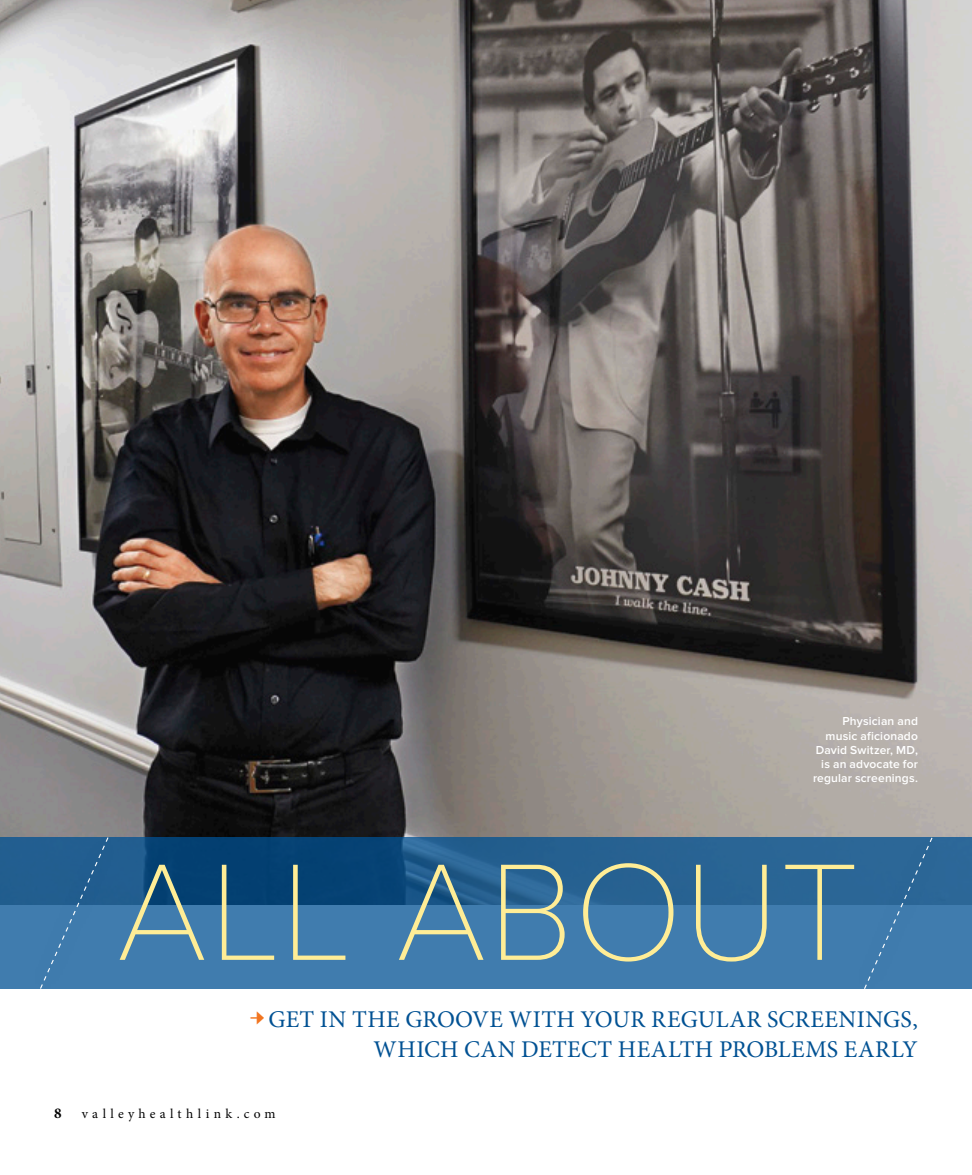
<style>
.page{position:relative;width:972px;height:1175px;background:#fff}
.page>*{position:absolute;margin:0;border:0;box-sizing:border-box;transform-origin:0 0}
.t1{font:100 142.5px "Proxima Nova T";letter-spacing:.005em;color:#ffed96}
.t2{font:24px/30px "Minion Pro";letter-spacing:.015em;color:#005193;text-align:right}
.t3{font:700 15px "Minion Pro";color:#000}
.t4{font:13.5px "Minion Pro";letter-spacing:.315em;color:#000}
.t5{font:600 12px/14.2px "Proxima Nova";letter-spacing:.015em;color:#fff;text-align:right}
.s1{font-weight:600;color:#f27520}
</style>
<div class="page">
<img style="left:0;top:0;width:972px;height:837px">
<svg style="left:0;top:837px;width:972px;height:152px;background:#2f6b9c"></svg>
<div style="left:18px;top:818px;width:113px;height:190px;background:#000;opacity:.45"></div>
<svg style="left:39px;top:836px;width:70px;height:154px;background:#3570a1"></svg>
<div style="left:842px;top:818px;width:113px;height:190px;background:#000;opacity:.45"></div>
<svg style="left:863px;top:836px;width:70px;height:154px;background:#3a74a4"></svg>
<p class="t5" style="left:813px;top:714px;width:106px">Physician and music aficionado<br>David Switzer, MD, is an advocate for regular screenings.</p>
<p class="t1" style="left:117px;top:830px;width:744px">ALL ABOUT</p>
<p class="t2" style="left:250px;top:1004px;width:670px"><span class="s1">→</span> GET IN THE GROOVE WITH YOUR REGULAR SCREENINGS,<br>WHICH CAN DETECT HEALTH PROBLEMS EARLY</p>
<p class="t3" style="left:54px;top:1104px;width:9px">8</p>
<p class="t4" style="left:82px;top:1105px;width:195px">valleyhealthlink.com</p>
</div>
